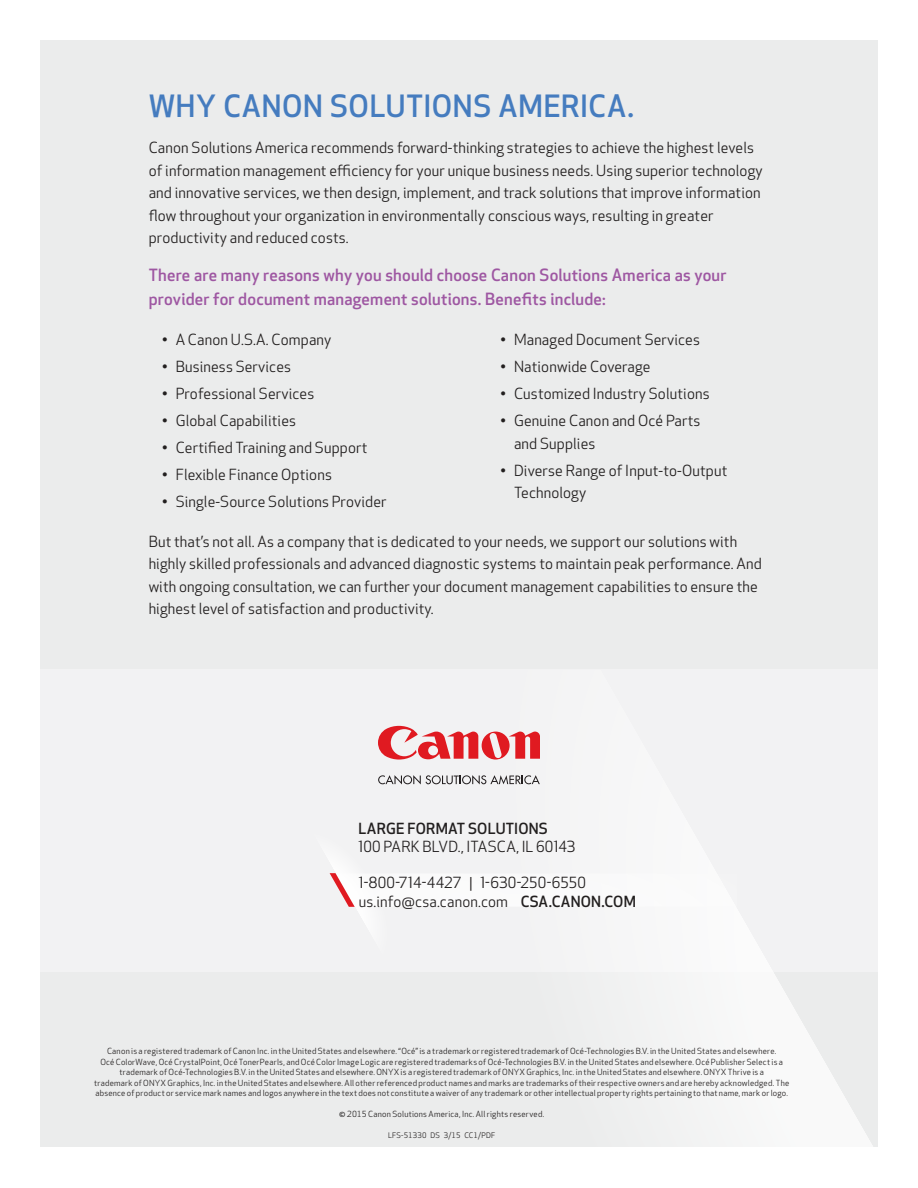
<style>
.page{position:relative;width:918px;height:1188px;background:#fff}
.page>*{position:absolute;margin:0;border:0;box-sizing:border-box;transform-origin:0 0}
.t1{font:500 30px "Apex New";letter-spacing:.02em;color:#457cbf}
.t2{font:500 16.5px/24px "Apex New";letter-spacing:.015em;color:#9e57a2}
.t3{font:15px/22.5px "Apex New";letter-spacing:.01em;color:#221f1f}
.t4{font:500 15px "Apex New";letter-spacing:.015em;color:#221f1f}
.t5{font:8.25px/10.5px "Apex New";letter-spacing:.03em;color:#221f1f;text-align:center}
.t6{font:7.5px "Apex New";letter-spacing:.02em;color:#221f1f}
.s1{font-size:13.5px}
.s2{font-weight:500}
</style>
<div class="page">
<div style="left:41px;top:40px;width:837px;height:1107px;background:#ebecec"></div>
<div style="left:41px;top:670px;width:837px;height:302px;background:#f2f2f3"></div>
<svg style="left:378px;top:775px;width:162px;height:9px"></svg>
<svg style="left:378px;top:726px;width:162px;height:34px"></svg>
<img style="left:355px;top:883px;width:16px;height:24px">
<img style="left:358px;top:911px;width:6px;height:10px">
<svg style="left:330px;top:873px;width:25px;height:34px"></svg>
<h1 class="t1" style="left:149px;top:90px;width:487px">WHY CANON SOLUTIONS AMERICA.</h1>
<p class="t3" style="left:149px;top:137px;width:616px">Canon Solutions America recommends forward-thinking strategies to achieve the highest levels of information management efficiency for your unique business needs. Using superior technology and innovative services, we then design, implement, and track solutions that improve information flow throughout your organization in environmentally conscious ways, resulting in greater productivity and reduced costs.</p>
<p class="t2" style="left:149px;top:263px;width:579px">There are many reasons why you should choose Canon Solutions America as your provider for document management solutions. Benefits include:</p>
<p class="t3" style="left:162px;top:329px;width:171px">• A Canon U.S.A. Company</p>
<p class="t3" style="left:162px;top:356px;width:130px">• Business Services</p>
<p class="t3" style="left:162px;top:383px;width:154px">• Professional Services</p>
<p class="t3" style="left:162px;top:410px;width:135px">• Global Capabilities</p>
<p class="t3" style="left:162px;top:437px;width:207px">• Certified Training and Support</p>
<p class="t3" style="left:162px;top:464px;width:171px">• Flexible Finance Options</p>
<p class="t3" style="left:162px;top:491px;width:226px">• Single-Source Solutions Provider</p>
<p class="t3" style="left:501px;top:329px;width:201px">• Managed Document Services</p>
<p class="t3" style="left:501px;top:356px;width:152px">• Nationwide Coverage</p>
<p class="t3" style="left:501px;top:383px;width:211px">• Customized Industry Solutions</p>
<p class="t3" style="left:514px;top:410px;width:188px;text-indent:-14px">• Genuine Canon and Océ Parts and Supplies</p>
<p class="t3" style="left:514px;top:460px;width:215px;text-indent:-14px">• Diverse Range of Input-to-Output<br>Technology</p>
<p class="t3" style="left:149px;top:531px;width:615px">But that’s not all. As a company that is dedicated to your needs, we support our solutions with highly skilled professionals and advanced diagnostic systems to maintain peak performance. And with ongoing consultation, we can further your document management capabilities to ensure the highest level of satisfaction and productivity.</p>
<p class="t4" style="left:359px;top:820px;width:191px">LARGE FORMAT SOLUTIONS</p>
<p class="t3" style="left:359px;top:836px;width:218px">100 PARK BLVD., ITASCA, IL 60143</p>
<p class="t3" style="left:359px;top:872px;width:229px">1-800-714-4427 <span class="s1">|</span> 1-630-250-6550</p>
<p class="t3" style="left:359px;top:891px;width:278px">us.info@csa.canon.com <span class="s2">CSA.CANON.COM</span></p>
<p class="t5" style="left:94px;top:1046px;width:697px">Canon is a registered trademark of Canon Inc. in the United States and elsewhere. “Océ” is a trademark or registered trademark of Océ-Technologies B.V. in the United States and elsewhere.<br>Océ ColorWave, Océ CrystalPoint, Océ TonerPearls, and Océ Color Image Logic are registered trademarks of Océ-Technologies B.V. in the United States and elsewhere. Océ Publisher Select is a trademark of Océ-Technologies B.V. in the United States and elsewhere. ONYX is a registered trademark of ONYX Graphics, Inc. in the United States and elsewhere. ONYX Thrive is a<br>trademark of ONYX Graphics, Inc. in the United States and elsewhere. All other referenced product names and marks are trademarks of their respective owners and are hereby acknowledged. The absence of product or service mark names and logos anywhere in the text does not constitute a waiver of any trademark or other intellectual property rights pertaining to that name, mark or logo.</p>
<p class="t5" style="left:339px;top:1109px;width:207px">© 2015 Canon Solutions America, Inc. All rights reserved.</p>
<p class="t6" style="left:388px;top:1131px;width:109px">LFS-51330 DS 3/15 CC1/PDF</p>
</div>
